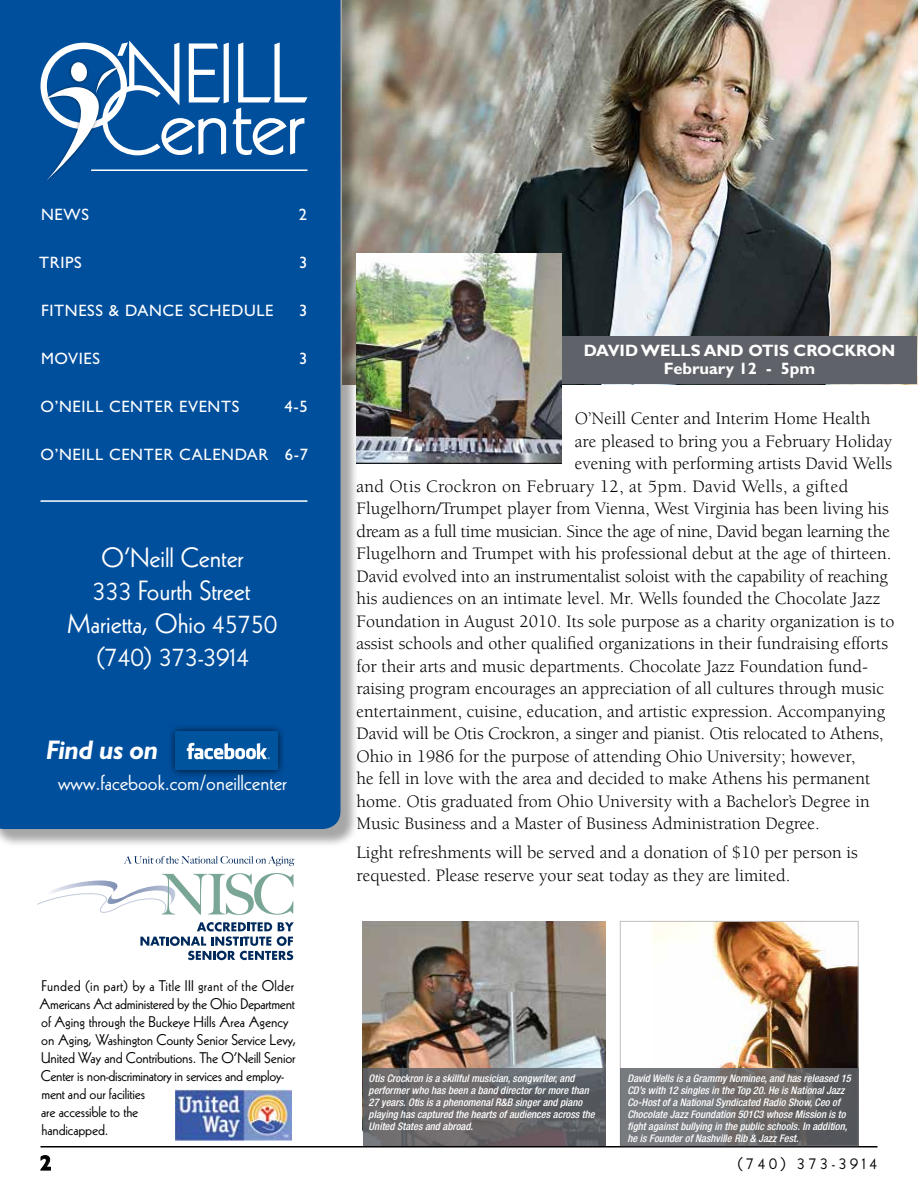
<style>
.page{position:relative;width:918px;height:1188px;background:#fff}
.page>*{position:absolute;margin:0;border:0;box-sizing:border-box;transform-origin:0 0}
.t1{font:27px/33px "Kabel LT Std";color:#fff;text-align:center}
.t2{font:italic 700 27px "Gill Sans Std";color:#fff}
.t3{font:21px "Kabel LT Std";color:#fff}
.t4{font:700 21px "Gill Sans Std";color:#000}
.t5{font:18px/22.5px "Berkeley Std";color:#000}
.t6{font:18px "Berkeley Std";letter-spacing:-.02em;color:#000}
.t7{font:18px "Berkeley Std";letter-spacing:.02em;color:#000}
.t8{font:16.5px "Gill Sans Std";letter-spacing:.04em;color:#fff}
.t9{font:700 16.5px "Gill Sans Std";color:#fff}
.t10{font:16.5px "Kabel LT Std";letter-spacing:.215em;color:#000}
.t11{font:15px/18px "Kabel LT Std";letter-spacing:-.01em;color:#000}
.t12{font:italic 500 condensed 10.5px/12px "Helvetica Neue LT Std";color:#fff}
</style>
<div class="page">
<img style="left:359px;top:0;width:559px;height:384px">
<img style="left:175px;top:1090px;width:117px;height:50px">
<div style="left:0;top:0;width:359px;height:848px;background:#000;opacity:.35"></div>
<div style="left:0;top:0;width:340px;height:829px;background:#004f9d"></div>
<hr style="left:40px;top:500px;width:268px;height:2px;background:#fff">
<hr style="left:40px;top:1146px;width:838px;height:2px;background:#000">
<svg style="left:40px;top:1155px;width:11px;height:16px"></svg>
<svg style="left:124px;top:856px;width:170px;height:10px"></svg>
<svg style="left:37px;top:873px;width:257px;height:87px"></svg>
<div style="left:167px;top:724px;width:119px;height:55px;background:#000;opacity:.75"></div>
<div style="left:176px;top:732px;width:102px;height:38px;background:#00549e"></div>
<svg style="left:187px;top:743px;width:83px;height:16px"></svg>
<hr style="left:91px;top:170px;width:217px;height:1px;background:#fff">
<div style="left:43px;top:84px;width:59px;height:99px;background:#004f9d"></div>
<svg style="left:41px;top:40px;width:266px;height:140px"></svg>
<div style="left:448px;top:337px;width:468px;height:47px;background:#5f6369"></div>
<img style="left:363px;top:921px;width:242px;height:147px">
<svg style="left:363px;top:1068px;width:242px;height:78px;background:#676669"></svg>
<img style="left:653px;top:923px;width:204px;height:145px">
<svg style="left:620px;top:1068px;width:239px;height:78px;background:#6c6c6f"></svg>
<img style="left:357px;top:253px;width:204px;height:210px">
<p class="t8" style="left:41px;top:205px;width:49px">NEWS</p>
<p class="t8" style="left:299px;top:205px;width:10px">2</p>
<p class="t8" style="left:39px;top:253px;width:44px">TRIPS</p>
<p class="t8" style="left:299px;top:253px;width:10px">3</p>
<p class="t8" style="left:41px;top:301px;width:234px">FITN ESS &amp; DANCE SCHEDU LE</p>
<p class="t8" style="left:299px;top:301px;width:10px">3</p>
<p class="t8" style="left:41px;top:349px;width:61px">MOVIES</p>
<p class="t8" style="left:299px;top:349px;width:10px">3</p>
<p class="t8" style="left:41px;top:397px;width:200px">O’NEILL CENTER EVENTS</p>
<p class="t8" style="left:285px;top:397px;width:25px">4-5</p>
<p class="t8" style="left:41px;top:445px;width:269px">O’NEILL CENTER CALENDAR 6-7</p>
<h1 class="t1" style="left:67px;top:541px;width:211px">O’Neill Center<br>333 Fourth Street<br>Marietta, Ohio 45750 (740) 373-3914</h1>
<h1 class="t2" style="left:46px;top:734px;width:114px">Find us on</h1>
<p class="t3" style="left:58px;top:770px;width:230px">www.facebook.com/oneillcenter</p>
<p class="t11" style="left:40px;top:977px;width:258px">Funded (in part) by a Title III grant of the Older Americans Act administered by the Ohio Department of Aging through the Buckeye Hills Area Agency on Aging, Washington County Senior Service Levy, United Way and Contributions. The O’Neill Senior Center is non-discriminatory in services and employ&shy;ment and our facilities<br>are accessible to the<br>handicapped.</p>
<p class="t9" style="left:584px;top:341px;width:248px">DAVID WELLS AND OTIS CROCK</p>
<p class="t9" style="left:856px;top:341px;width:41px">RON</p>
<p class="t9" style="left:664px;top:359px;width:153px">FEBRUARY 12 - 5PM</p>
<p class="t5" style="left:575px;top:408px;width:297px">O’Neill Center and Interim Home Health</p>
<p class="t5" style="left:575px;top:430px;width:319px">are pleased to bring you a February Holiday</p>
<p class="t5" style="left:575px;top:453px;width:319px">evening with performing artists David Wells</p>
<p class="t7" style="left:357px;top:476px;width:493px">and Otis Crockron on February 12, at 5pm. David Wells, a gifted</p>
<p class="t5" style="left:357px;top:498px;width:534px">Flugelhorn/Trumpet player from Vienna, West Virginia has been living his</p>
<p class="t6" style="left:357px;top:521px;width:535px">dream as a full time musician. Since the age of nine, David began learning the</p>
<p class="t5" style="left:357px;top:543px;width:536px">Flugelhorn and Trumpet with his professional debut at the age of thirteen.</p>
<p class="t5" style="left:357px;top:565px;width:533px">David evolved into an instrumentalist soloist with the capability of reaching</p>
<p class="t5" style="left:357px;top:588px;width:525px">his audiences on an intimate level. Mr. Wells founded the Chocolate Jazz</p>
<p class="t5" style="left:357px;top:610px;width:539px">Foundation in August 2010. Its sole purpose as a charity organization is to</p>
<p class="t5" style="left:357px;top:633px;width:533px">assist schools and other qualified organizations in their fundraising efforts</p>
<p class="t5" style="left:357px;top:655px;width:513px">for their arts and music departments. Chocolate Jazz Foundation fund-</p>
<p class="t5" style="left:357px;top:678px;width:529px">raising program encourages an appreciation of all cultures through music</p>
<p class="t5" style="left:357px;top:700px;width:530px">entertainment, cuisine, education, and artistic expression. Accompanying</p>
<p class="t5" style="left:357px;top:723px;width:529px">David will be Otis Crockron, a singer and pianist. Otis relocated to Athens,</p>
<p class="t5" style="left:357px;top:745px;width:500px">Ohio in 1986 for the purpose of attending Ohio University; however,</p>
<p class="t5" style="left:357px;top:768px;width:516px">he fell in love with the area and decided to make Athens his permanent</p>
<p class="t5" style="left:357px;top:790px;width:515px">home. Otis graduated from Ohio University with a Bachelor’s Degree in</p>
<p class="t5" style="left:357px;top:813px;width:465px">Music Business and a Master of Business Administration Degree.</p>
<p class="t5" style="left:357px;top:842px;width:503px">Light refreshments will be served and a donation of $10 per person is requested. Please reserve your seat today as they are limited.</p>
<p class="t12" style="left:369px;top:1073px;width:228px">Otis Crockron is a skillful musician, songwriter, and performer who has been a band director for more than 27 years. Otis is a phenomenal R&amp;B singer and piano playing has captured the hearts of audiences across the United States and abroad.</p>
<p class="t12" style="left:627px;top:1073px;width:225px">David Wells is a Grammy Nominee, and has released 15<br>CD’s with 12 singles in the Top 20. He is National Jazz Co-Host of a National Syndicated Radio Show, Ceo of Chocolate Jazz Foundation 501C3 whose Mission is to fight against bullying in the public schools. In addition, he is Founder of Nashville Rib &amp; Jazz Fest.</p>
<p class="t4" style="left:40px;top:1151px;width:13px">2</p>
<p class="t10" style="left:737px;top:1154px;width:142px">(740) 373-3914</p>
</div>
